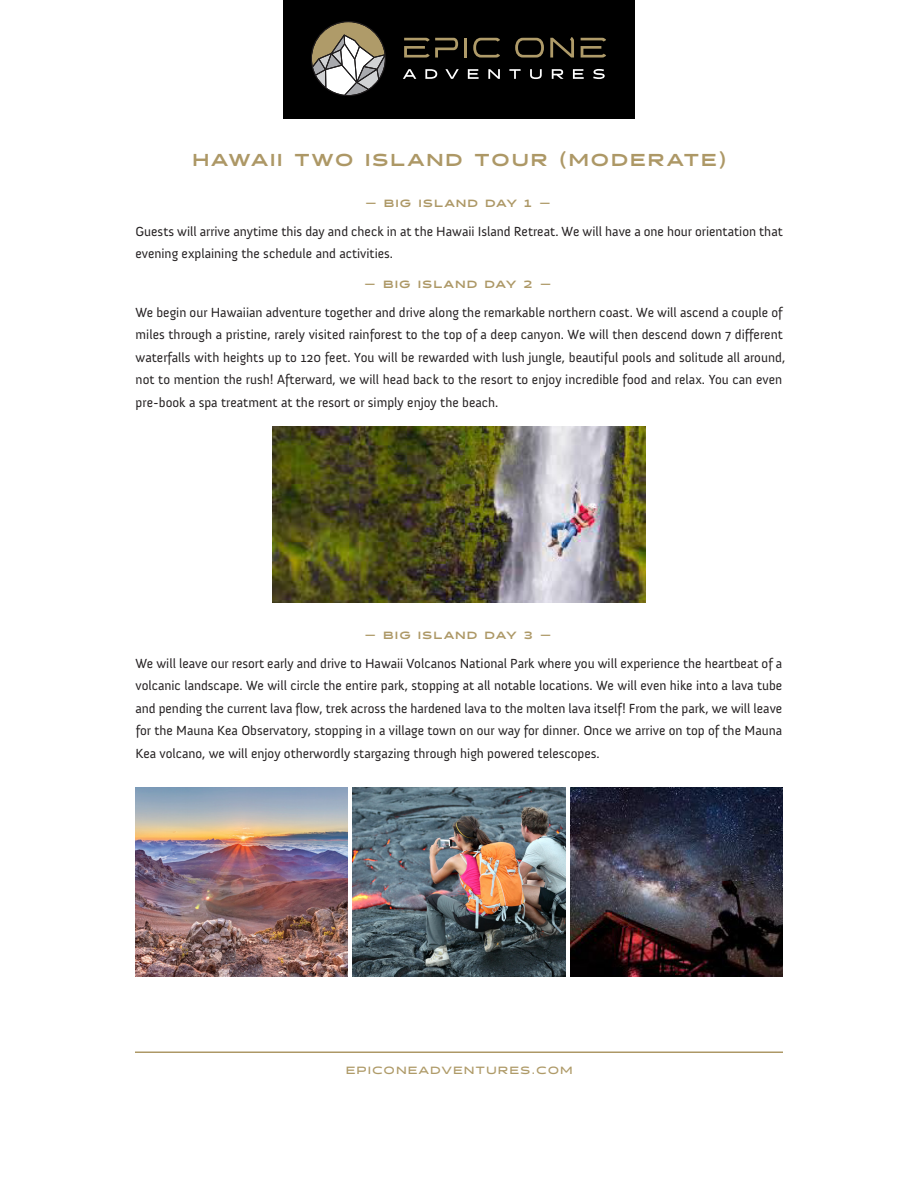
<style>
.page{position:relative;width:918px;height:1188px;background:#fff}
.page>*{position:absolute;margin:0;border:0;box-sizing:border-box;transform-origin:0 0}
.Paragraph_Style_1{font:900 17.25px "Halogen";letter-spacing:.15em;color:#ad9866}
.Paragraph_Style_1-2{font:13.5px/22.5px "Anivers";color:#231f20}
.Paragraph_Style_1-3{font:900 10.5px "Halogen";letter-spacing:.15em;color:#ad9866}
.Paragraph_Style_1-4{font:700 10.5px "Halogen";letter-spacing:.15em;color:#af9b69}
</style>
<div class="page">
<div style="left:283px;top:0;width:352px;height:119px;background:#000"></div>
<svg style="left:403px;top:69px;width:13px;height:10px"></svg>
<svg style="left:425px;top:69px;width:12px;height:10px"></svg>
<svg style="left:445px;top:69px;width:14px;height:10px"></svg>
<svg style="left:468px;top:69px;width:11px;height:10px"></svg>
<svg style="left:488px;top:69px;width:12px;height:10px"></svg>
<svg style="left:509px;top:69px;width:12px;height:10px"></svg>
<svg style="left:530px;top:69px;width:12px;height:10px"></svg>
<svg style="left:552px;top:69px;width:12px;height:10px"></svg>
<svg style="left:573px;top:69px;width:11px;height:10px"></svg>
<svg style="left:593px;top:69px;width:12px;height:10px"></svg>
<svg style="left:473px;top:38px;width:27px;height:20px"></svg>
<svg style="left:515px;top:38px;width:29px;height:20px"></svg>
<svg style="left:550px;top:37px;width:24px;height:21px"></svg>
<svg style="left:581px;top:38px;width:25px;height:20px"></svg>
<svg style="left:404px;top:38px;width:54px;height:20px"></svg>
<hr style="left:464px;top:38px;width:3px;height:20px;background:#af9b69">
<svg style="left:311px;top:21px;width:75px;height:75px"></svg>
<img style="left:273px;top:427px;width:372px;height:175px">
<img style="left:135px;top:787px;width:213px;height:189px">
<img style="left:353px;top:787px;width:212px;height:189px">
<img style="left:570px;top:787px;width:213px;height:189px">
<hr style="left:135px;top:1052px;width:648px;height:1px;background:#ad9866">
<p class="Paragraph_Style_1" style="left:193px;top:149px;width:535px">HAWAII TWO ISLAND TOUR (MODERATE)</p>
<p class="Paragraph_Style_1-3" style="left:365px;top:196px;width:187px">— BIG ISLAND DAY 1 —</p>
<p class="Paragraph_Style_1-2" style="left:135px;top:220px;width:649px">Guests will arrive anytime this day and check in at the Hawaii Island Retreat. We will have a one hour orientation that evening explaining the schedule and activities.</p>
<p class="Paragraph_Style_1-3" style="left:364px;top:277px;width:189px">— BIG ISLAND DAY 2 —</p>
<p class="Paragraph_Style_1-2" style="left:135px;top:301px;width:652px">We begin our Hawaiian adventure together and drive along the remarkable northern coast. We will ascend a couple of miles through a pristine, rarely visited rainforest to the top of a deep canyon. We will then descend down 7 different waterfalls with heights up to 120 feet. You will be rewarded with lush jungle, beautiful pools and solitude all around, not to mention the rush! Afterward, we will head back to the resort to enjoy incredible food and relax. You can even pre-book a spa treatment at the resort or simply enjoy the beach.</p>
<p class="Paragraph_Style_1-3" style="left:364px;top:628px;width:189px">— BIG ISLAND DAY 3 —</p>
<p class="Paragraph_Style_1-2" style="left:135px;top:652px;width:648px;text-align:justify">We will leave our resort early and drive to Hawaii Volcanos National Park where you will experience the heartbeat of a volcanic landscape. We will circle the entire park, stopping at all notable locations. We will even hike into a lava tube and pending the current lava flow, trek across the hardened lava to the molten lava itself! From the park, we will leave for the Mauna Kea Observatory, stopping in a village town on our way for dinner. Once we arrive on top of the Mauna Kea volcano, we will enjoy otherwordly stargazing through high powered telescopes.</p>
<p class="Paragraph_Style_1-4" style="left:346px;top:1063px;width:228px">EPICONEADVENTURES.COM</p>
</div>
